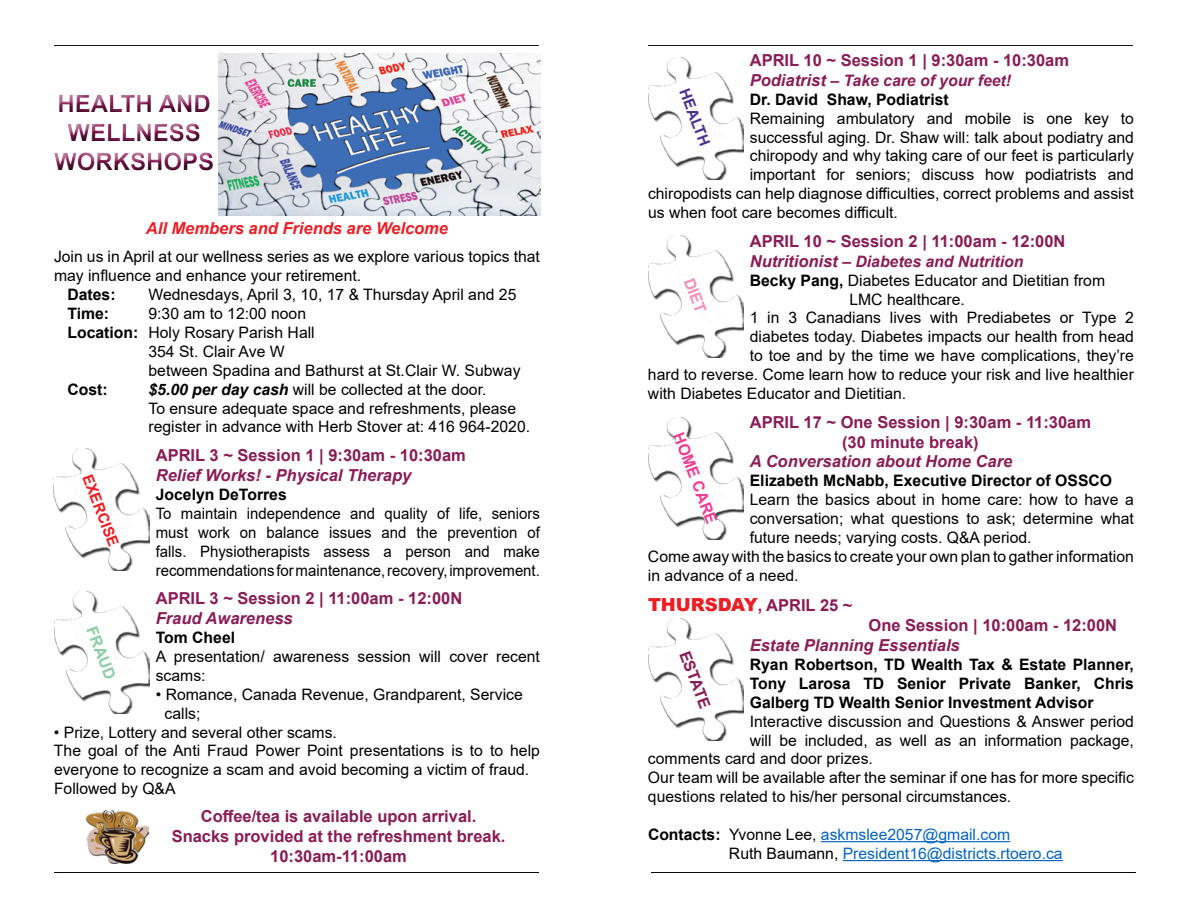
<style>
.page{position:relative;width:1188px;height:918px;background:#fff}
.page>*{position:absolute;margin:0;border:0;box-sizing:border-box;transform-origin:0 0}
.t1{font:700 24px/28.8px "Arial";color:#891c56;text-align:center}
.NL_Body{font:700 16.5px "Arial";color:#891c56}
.NL_Body-2{font:italic 700 16.5px "Arial";color:#891c56}
.NL_Body-3{font:italic 700 16.5px "Arial";color:#ed1d24}
.NL_Body-4{font:15.75px/18.9px "Arial";color:#000}
.NL_Body-5{font:700 15.75px/18.9px "Arial";color:#000;text-align:justify}
.NL_Body-6{font:15.75px/18.9px "Arial";color:#000;text-align:justify;scale:.95 1}
.NL_Body-7{font:15.75px "Arial";color:#0563c1}
.NL_Body-8{font:italic 700 15.75px "Arial";color:#891c56}
.NL_Body-9{font:700 15.75px "Arial";color:#ee3d96}
.NL_Body-10{font:700 15.75px "Arial";color:#891c56}
.NL_Body-11{font:700 15.75px "Arial";color:#8fcea5}
.NL_Body-12{font:700 15.75px "Arial";color:#f391bc}
.NL_Body-13{font:700 15px "Arial";color:#ed1d24}
.NL_Body-14{font:700 15px "Arial";color:#472f92}
.s1{font-weight:700}
.s2{font-weight:700;font-style:italic}
.s3{font-size:16.5px}
.s4{font-weight:900;font-size:18px;color:#ed1d24}
.s5{font-weight:700;color:#000}
.s6{color:#000}
</style>
<div class="page">
<hr style="left:54px;top:45px;width:485px;height:1px;background:#000">
<hr style="left:648px;top:45px;width:485px;height:1px;background:#000">
<div style="left:53px;top:867px;width:496px;height:9px;background:#000;opacity:.75"></div>
<div style="left:650px;top:867px;width:496px;height:9px;background:#000;opacity:.75"></div>
<hr style="left:821px;top:841px;width:189px;height:1px;background:#0563c1">
<hr style="left:843px;top:860px;width:220px;height:1px;background:#0563c1">
<img style="left:219px;top:53px;width:321px;height:162px">
<img style="left:54px;top:592px;width:95px;height:122px">
<img style="left:54px;top:448px;width:95px;height:122px">
<img style="left:648px;top:58px;width:95px;height:122px">
<img style="left:648px;top:235px;width:95px;height:122px">
<img style="left:648px;top:417px;width:95px;height:122px">
<img style="left:87px;top:810px;width:62px;height:54px">
<img style="left:648px;top:619px;width:95px;height:122px">
<div style="left:44px;top:84px;width:176px;height:92px;background:#fff"></div>
<div style="left:49px;top:91px;width:175px;height:88px;background:#000;opacity:.75"></div>
<h1 class="t1" style="left:54px;top:90px;width:162px">HEALTH AND<br>WELLNESS<br>WORKSHOPS</h1>
<p class="NL_Body-3" style="left:146px;top:218px;width:304px">All Members and Friends are Welcome</p>
<p class="NL_Body-4" style="left:54px;top:247px;width:487px">Join us in April at our wellness series as we explore various topics that may influence and enhance your retirement.</p>
<p class="NL_Body-5" style="left:68px;top:285px;width:50px">Dates:</p>
<p class="NL_Body-4" style="left:148px;top:285px;width:369px">Wednesdays, April 3, 10, 17 &amp; Thursday April and 25</p>
<p class="NL_Body-5" style="left:68px;top:304px;width:43px">Time:</p>
<p class="NL_Body-4" style="left:149px;top:304px;width:159px">9:30 am to 12:00 noon</p>
<p class="NL_Body-4" style="left:68px;top:323px;width:249px"><span class="s1">Location:</span> Holy Rosary Parish Hall</p>
<p class="NL_Body-4" style="left:148px;top:342px;width:138px">354 St. Clair Ave W</p>
<p class="NL_Body-4" style="left:148px;top:361px;width:374px">between Spadina and Bathurst at St.Clair W. Subway</p>
<p class="NL_Body-5" style="left:68px;top:380px;width:42px">Cost:</p>
<p class="NL_Body-4" style="left:148px;top:380px;width:339px"><span class="s2">$5.00 per day cash</span> will be collected at the door.</p>
<p class="NL_Body-4" style="left:148px;top:399px;width:369px">To ensure adequate space and refreshments, please</p>
<p class="NL_Body-4" style="left:148px;top:417px;width:383px">register in advance with Herb Stover at: 416 964-2020.</p>
<p class="NL_Body" style="left:156px;top:444px;width:312px">APRIL 3 ~ Session 1 | 9:30am - 10:30am</p>
<p class="NL_Body-2" style="left:156px;top:464px;width:257px">Relief Works! - Physical Therapy</p>
<p class="NL_Body-5" style="left:156px;top:485px;width:133px">Jocelyn DeTorres</p>
<p class="NL_Body-6" style="left:156px;top:504px;width:406px">To maintain independence and quality of life, seniors must work on balance issues and the prevention of falls. Physiotherapists assess a person and make recommendations for maintenance, recovery, improvement.</p>
<p class="NL_Body" style="left:156px;top:587px;width:308px">APRIL 3 ~ Session 2 | 11:00am - 12:00N</p>
<p class="NL_Body-2" style="left:156px;top:607px;width:138px">Fraud Awareness</p>
<p class="NL_Body-5" style="left:156px;top:628px;width:81px">Tom Cheel</p>
<p class="NL_Body-4" style="left:156px;top:647px;width:386px">A presentation/ awareness session will cover recent scams:</p>
<p class="NL_Body-4" style="left:156px;top:685px;width:369px">• Romance, Canada Revenue, Grandparent, Service</p>
<p class="NL_Body-4" style="left:165px;top:704px;width:37px">calls;</p>
<p class="NL_Body-4" style="left:54px;top:723px;width:284px">• Prize, Lottery and several other scams.</p>
<p class="NL_Body-4" style="left:54px;top:741px;width:487px">The goal of the Anti Fraud Power Point presentations is to to help everyone to recognize a scam and avoid becoming a victim of fraud.</p>
<p class="NL_Body-4" style="left:54px;top:779px;width:123px">Followed by Q&amp;A</p>
<p class="NL_Body-13" style="left:97px;top:471px;width:77px;rotate:69deg">EXERCISE</p>
<p class="NL_Body-11" style="left:102px;top:623px;width:57px;rotate:69deg">FRAUD</p>
<p class="NL_Body" style="left:201px;top:805px;width:277px">Coffee/tea is available upon arrival.</p>
<p class="NL_Body" style="left:172px;top:824px;width:335px">Snacks provided at the refreshment break.</p>
<p class="NL_Body" style="left:270px;top:844px;width:138px">10:30am-11:00am</p>
<p class="NL_Body" style="left:750px;top:49px;width:321px">APRIL 10 ~ Session 1 | 9:30am - 10:30am</p>
<p class="NL_Body-8" style="left:750px;top:70px;width:263px"><span class="s3">Podiatrist</span> – Take care of your feet!</p>
<p class="NL_Body-5" style="left:750px;top:90px;width:200px">Dr. David Shaw, Podiatrist</p>
<p class="NL_Body-4" style="left:750px;top:109px;width:386px">Remaining ambulatory and mobile is one key to</p>
<p class="NL_Body-4" style="left:750px;top:127px;width:386px">successful aging. Dr. Shaw will: talk about podiatry and</p>
<p class="NL_Body-4" style="left:750px;top:146px;width:386px">chiropody and why taking care of our feet is particularly</p>
<p class="NL_Body-4" style="left:750px;top:165px;width:386px">important for seniors; discuss how podiatrists and</p>
<p class="NL_Body-4" style="left:648px;top:184px;width:487px">chiropodists can help diagnose difficulties, correct problems and assist</p>
<p class="NL_Body-4" style="left:648px;top:203px;width:251px">us when foot care becomes difficult.</p>
<p class="NL_Body" style="left:750px;top:229px;width:317px">APRIL 10 ~ Session 2 | 11:00am - 12:00N</p>
<p class="NL_Body-8" style="left:750px;top:251px;width:275px"><span class="s3">Nutritionist</span> – Diabetes and Nutrition</p>
<p class="NL_Body-4" style="left:750px;top:271px;width:357px"><span class="s1">Becky Pang,</span> Diabetes Educator and Dietitian from</p>
<p class="NL_Body-4" style="left:849px;top:289px;width:117px">LMC healthcare.</p>
<p class="NL_Body-4" style="left:750px;top:308px;width:386px">1 in 3 Canadians lives with Prediabetes or Type 2</p>
<p class="NL_Body-4" style="left:750px;top:327px;width:386px">diabetes today. Diabetes impacts our health from head</p>
<p class="NL_Body-4" style="left:750px;top:346px;width:386px">to toe and by the time we have complications, they’re</p>
<p class="NL_Body-4" style="left:648px;top:365px;width:487px">hard to reverse. Come learn how to reduce your risk and live healthier</p>
<p class="NL_Body-4" style="left:648px;top:384px;width:260px">with Diabetes Educator and Dietitian.</p>
<p class="NL_Body" style="left:750px;top:410px;width:343px">APRIL 17 ~ One Session | 9:30am - 11:30am</p>
<p class="NL_Body" style="left:842px;top:430px;width:138px">(30 minute break)</p>
<p class="NL_Body-2" style="left:750px;top:451px;width:264px">A Conversation about Home Care</p>
<p class="NL_Body-5" style="left:750px;top:472px;width:364px">Elizabeth McNabb, Executive Director of OSSCO</p>
<p class="NL_Body-4" style="left:750px;top:490px;width:386px;text-align:justify">Learn the basics about in home care: how to have a conversation; what questions to ask; determine what future needs; varying costs. Q&amp;A period.</p>
<p class="NL_Body-4" style="left:648px;top:547px;width:487px">Come away with the basics to create your own plan to gather information in advance of a need.</p>
<p class="NL_Body" style="left:648px;top:594px;width:206px"><span class="s4">THURSDAY</span>, APRIL 25 ~</p>
<p class="NL_Body" style="left:869px;top:614px;width:250px">One Session | 10:00am - 12:00N</p>
<p class="NL_Body-2" style="left:750px;top:634px;width:211px">Estate Planning Essentials</p>
<p class="NL_Body-5" style="left:750px;top:655px;width:386px">Ryan Robertson, TD Wealth Tax &amp; Estate Planner, Tony Larosa TD Senior Private Banker, Chris Galberg TD Wealth Senior Investment Advisor</p>
<p class="NL_Body-4" style="left:750px;top:712px;width:386px">Interactive discussion and Questions &amp; Answer period</p>
<p class="NL_Body-4" style="left:750px;top:730px;width:386px">will be included, as well as an information package,</p>
<p class="NL_Body-4" style="left:648px;top:749px;width:226px">comments card and door prizes.</p>
<p class="NL_Body-4" style="left:648px;top:768px;width:488px">Our team will be available after the seminar if one has for more specific questions related to his/her personal circumstances.</p>
<p class="NL_Body-7" style="left:648px;top:824px;width:364px"><span class="s5">Contacts:</span> <span class="s6">Yvonne Lee,</span> askmslee2057@gmail.com</p>
<p class="NL_Body-7" style="left:729px;top:843px;width:335px"><span class="s6">Ruth Baumann,</span> President16@districts.rtoero.ca</p>
<p class="NL_Body-14" style="left:694px;top:86px;width:61px;rotate:69deg">HEALTH</p>
<p class="NL_Body-12" style="left:699px;top:275px;width:37px;rotate:69deg">DIET</p>
<p class="NL_Body-9" style="left:688px;top:429px;width:98px;rotate:69deg">HOME CARE</p>
<p class="NL_Body-10" style="left:695px;top:648px;width:61px;rotate:69deg">ESTATE</p>
</div>
